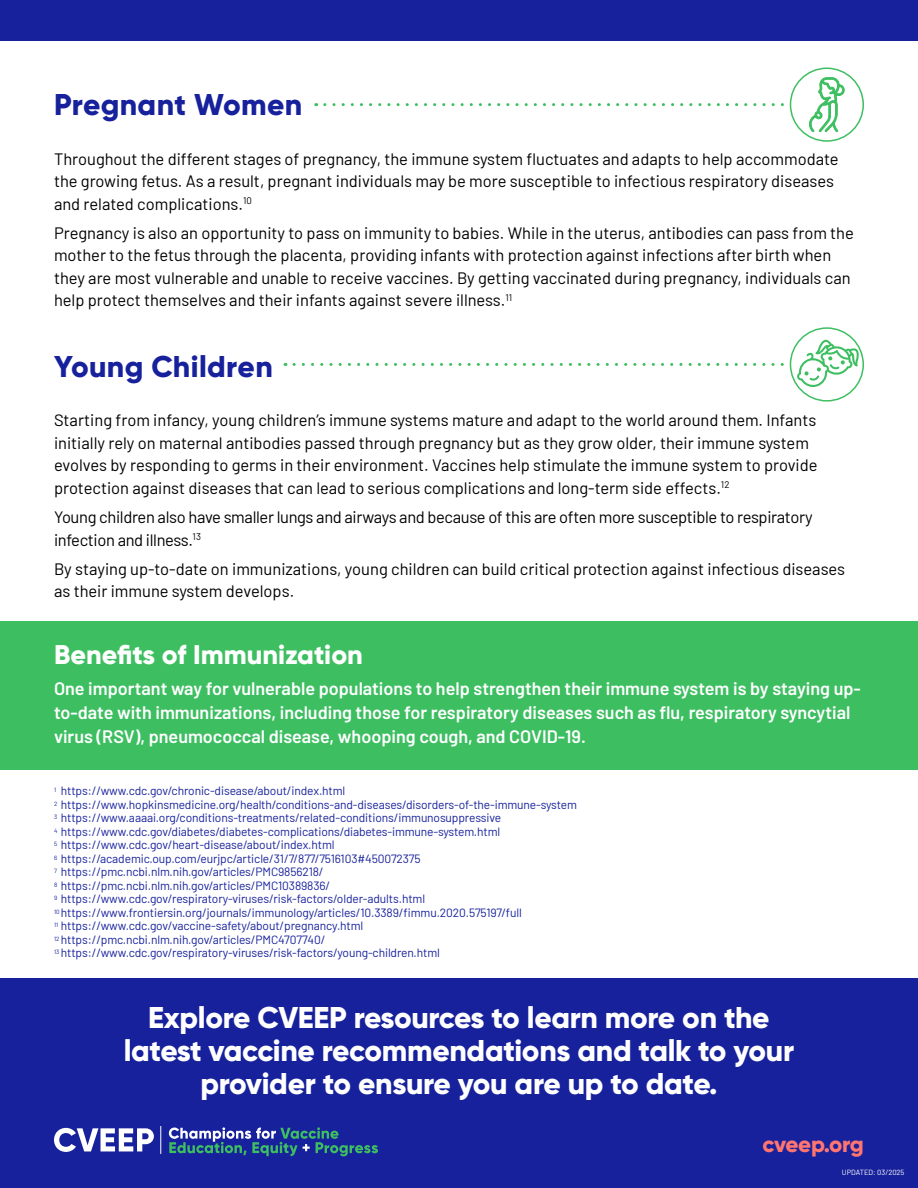
<style>
.page{position:relative;width:918px;height:1188px;background:#fff}
.page>*{position:absolute;margin:0;border:0;box-sizing:border-box;transform-origin:0 0}
.t1{font:800 30px/33px "Gilroy";letter-spacing:-.01em;color:#fff;text-align:center}
.t2{font:800 30px "Gilroy";letter-spacing:.01em;color:#17219c}
.t3{font:800 27px "Gilroy";color:#fff}
.t4{font:800 22.5px "Gilroy";letter-spacing:-.015em;color:#ff7570}
.t5{font:600 18px/24px "Barlow";color:#fff}
.t6{font:16.5px/22.5px "Barlow";color:#000}
.t7{font:16.5px/22.5px "Barlow";letter-spacing:-.02em;color:#000}
.t8{font:12px/13.5px "Barlow";letter-spacing:-.01em;color:#17219c}
.t9{font:7.5px "Barlow";color:#fff}
</style>
<div class="page">
<div style="left:0;top:621px;width:918px;height:149px;background:#3dbf61"></div>
<div style="left:0;top:979px;width:918px;height:209px;background:#17219c"></div>
<div style="left:0;top:0;width:918px;height:40px;background:#17219c"></div>
<svg style="left:169px;top:1127px;width:209px;height:29px"></svg>
<svg style="left:54px;top:1128px;width:100px;height:24px"></svg>
<svg style="left:160px;top:1126px;width:1px;height:28px"></svg>
<svg style="left:790px;top:68px;width:73px;height:73px"></svg>
<div style="left:790px;top:68px;width:74px;height:74px;border:2px solid #3dbf61;border-radius:50%"></div>
<div style="left:790px;top:327px;width:74px;height:75px;border:2px solid #3dbf61;border-radius:50%"></div>
<svg style="left:325px;top:77px;width:532px;height:55px"></svg>
<svg style="left:294px;top:339px;width:566px;height:49px"></svg>
<h1 class="t2" style="left:54px;top:86px;width:250px">Pregnant Women</h1>
<p class="t6" style="left:54px;top:146px;width:786px">Throughout the different stages of pregnancy, the immune system fluctuates and adapts to help accommodate the growing fetus. As a result, pregnant individuals may be more susceptible to infectious respiratory diseases and related complications.<sup>10</sup></p>
<p class="t6" style="left:54px;top:220px;width:801px">Pregnancy is also an opportunity to pass on immunity to babies. While in the uterus, antibodies can pass from the mother to the fetus through the placenta, providing infants with protection against infections after birth when they are most vulnerable and unable to receive vaccines. By getting vaccinated during pregnancy, individuals can help protect themselves and their infants against severe illness.<sup>11</sup></p>
<h1 class="t2" style="left:54px;top:347px;width:220px">Young Children</h1>
<p class="t6" style="left:54px;top:408px;width:765px">Starting from infancy, young children’s immune systems mature and adapt to the world around them. Infants initially rely on maternal antibodies passed through pregnancy but as they grow older, their immune system evolves by responding to germs in their environment. Vaccines help stimulate the immune system to provide protection against diseases that can lead to serious complications and long-term side effects.<sup>12</sup></p>
<p class="t7" style="left:54px;top:505px;width:760px">Young children also have smaller lungs and airways and because of this are often more susceptible to respiratory infection and illness.<sup>13</sup></p>
<p class="t6" style="left:54px;top:556px;width:793px">By staying up-to-date on immunizations, young children can build critical protection against infectious diseases as their immune system develops.</p>
<h2 class="t3" style="left:54px;top:637px;width:311px">Benefits of Immunization</h2>
<p class="t5" style="left:54px;top:675px;width:808px">One important way for vulnerable populations to help strengthen their immune system is by staying up&shy;to-date with immunizations, including those for respiratory diseases such as flu, respiratory syncytial virus (RSV), pneumococcal disease, whooping cough, and COVID-19.</p>
<p class="t8" style="left:54px;top:783px;width:524px"><sup>1</sup> https://www.cdc.gov/chronic-disease/about/index.html<br><sup>2</sup> https://www.hopkinsmedicine.org/health/conditions-and-diseases/disorders-of-the-immune-system <sup>3</sup> https://www.aaaai.org/conditions-treatments/related-conditions/immunosuppressive<br><sup>4</sup> https://www.cdc.gov/diabetes/diabetes-complications/diabetes-immune-system.html<br><sup>5</sup> https://www.cdc.gov/heart-disease/about/index.html<br><sup>6</sup> https://academic.oup.com/eurjpc/article/31/7/877/7516103#450072375<br><sup>7</sup> https://pmc.ncbi.nlm.nih.gov/articles/PMC9856218/<br><sup>8</sup> https://pmc.ncbi.nlm.nih.gov/articles/PMC10389836/<br><sup>9</sup> https://www.cdc.gov/respiratory-viruses/risk-factors/older-adults.html<br><sup>10</sup> https://www.frontiersin.org/journals/immunology/articles/10.3389/fimmu.2020.575197/full<br><sup>11</sup> https://www.cdc.gov/vaccine-safety/about/pregnancy.html<br><sup>12</sup> https://pmc.ncbi.nlm.nih.gov/articles/PMC4707740/<br><sup>13</sup> https://www.cdc.gov/respiratory-viruses/risk-factors/young-children.html</p>
<h1 class="t1" style="left:124px;top:1000px;width:672px">Explore CVEEP resources to learn more on the latest vaccine recommendations and talk to your provider to ensure you are up to date.</h1>
<h3 class="t4" style="left:762px;top:1130px;width:103px">cveep.org</h3>
<p class="t9" style="left:842px;top:1166px;width:64px">UPDATED: 03/2025</p>
</div>
